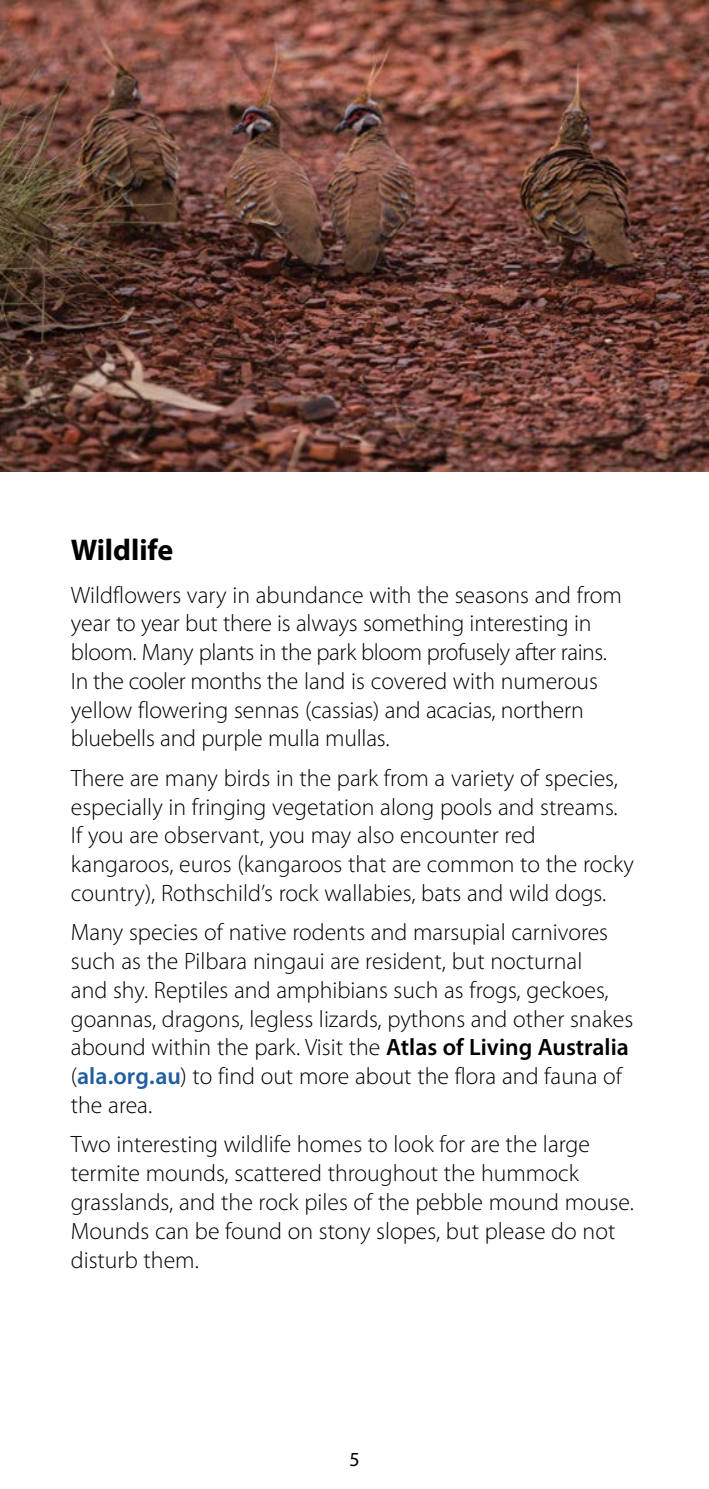
<style>
.page{position:relative;width:709px;height:1489px;background:#fff}
.page>*{position:absolute;margin:0;border:0;box-sizing:border-box;transform-origin:0 0}
.t1{font:700 30px "Myriad Pro";color:#000}
.t2{font:300 23.75px/28.8px "Myriad Pro";color:#000}
.t3{font:20px "Myriad Pro";color:#000}
.s1{font-weight:600}
.s2{font-weight:600;color:#215e9e}
</style>
<div class="page">
<img style="left:0;top:0;width:709px;height:471px">
<p class="t1" style="left:71px;top:530px;width:104px">Wildlife</p>
<p class="t2" style="left:71px;top:580px;width:552px">Wildflowers vary in abundance with the seasons and from year to year but there is always something interesting in bloom. Many plants in the park bloom profusely after rains.<br>In the cooler months the land is covered with numerous yellow flowering sennas (cassias) and acacias, northern bluebells and purple mulla mullas.</p>
<p class="t2" style="left:71px;top:763px;width:564px">There are many birds in the park from a variety of species, especially in fringing vegetation along pools and streams.<br>If you are observant, you may also encounter red kangaroos, euros (kangaroos that are common to the rocky country), Rothschild’s rock wallabies, bats and wild dogs.</p>
<p class="t2" style="left:71px;top:917px;width:564px">Many species of native rodents and marsupial carnivores such as the Pilbara ningaui are resident, but nocturnal<br>and shy. Reptiles and amphibians such as frogs, geckoes, goannas, dragons, legless lizards, pythons and other snakes abound within the park. Visit the <span class="s1">Atlas of Living Australia </span>(<span class="s2">ala.org.au</span>) to find out more about the flora and fauna of the area.</p>
<p class="t2" style="left:71px;top:1129px;width:564px">Two interesting wildlife homes to look for are the large termite mounds, scattered throughout the hummock grasslands, and the rock piles of the pebble mound mouse.<br>Mounds can be found on stony slopes, but please do not disturb them.</p>
<p class="t3" style="left:349px;top:1446px;width:12px">5</p>
</div>
